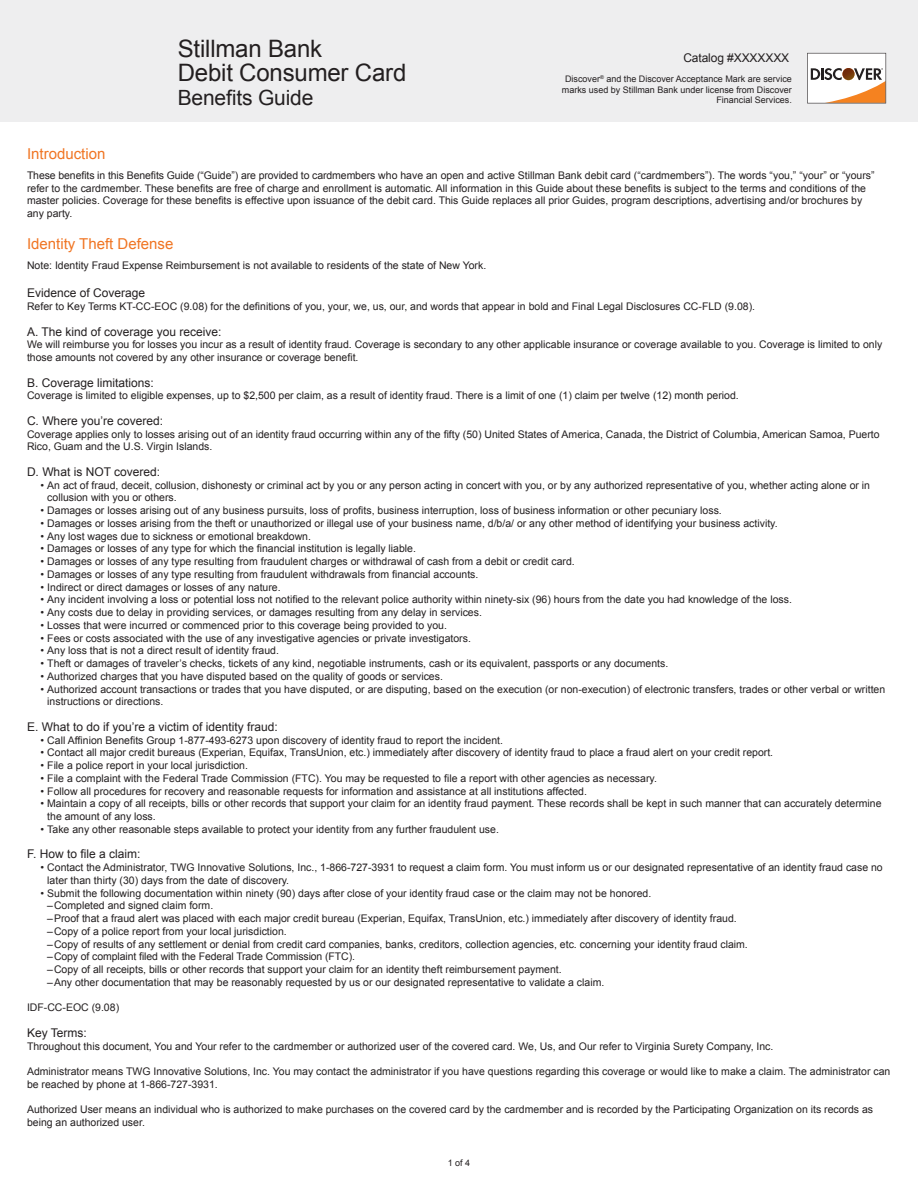
<style>
.page{position:relative;width:918px;height:1188px;background:#fff}
.page>*{position:absolute;margin:0;border:0;box-sizing:border-box;transform-origin:0 0}
.BODY{font:24px "Arial";letter-spacing:-.01em;color:#231f20}
.BODY-2{font:21px "Arial";letter-spacing:-.01em;color:#231f20}
.HEAD_-_ORG{font:15px "Arial";color:#f07523}
.SUB{font:12px "Arial";color:#231f20}
.BODY-3{font:12px "Arial";letter-spacing:-.01em;color:#231f20}
.LIST_-_01_bullets{font:10.5px/12.8px "Arial";color:#231f20}
.BODY-4{font:10.5px/12.8px "Arial";color:#231f20}
.SUB-2{font:10.5px "Arial";color:#231f20}
.HEAD_-_ORG-2{font:10.5px "Arial";color:#231f20}
.BODY-5{font:9px/10.5px "Arial";color:#231f20;text-align:right}
</style>
<div class="page">
<div style="left:0;top:0;width:918px;height:122px;background:#eeeeef"></div>
<svg style="left:807px;top:53px;width:79px;height:50px;background:#e0cfc0"></svg>
<p class="BODY" style="left:178px;top:33px;width:146px">Stillman Bank</p>
<p class="BODY" style="left:178px;top:57px;width:230px">Debit Consumer Card</p>
<p class="BODY-2" style="left:178px;top:84px;width:137px">Benefits Guide</p>
<p class="BODY-3" style="left:683px;top:50px;width:107px">Catalog #XXXXXXX</p>
<p class="BODY-5" style="left:562px;top:74px;width:232px">Discover<sup>®</sup> and the Discover Acceptance Mark are service marks used by Stillman Bank under license from Discover<br>Financial Services.</p>
<p class="HEAD_-_ORG" style="left:27px;top:144px;width:80px">Introduction</p>
<p class="BODY-4" style="left:27px;top:169px;width:849px">These benefits in this Benefits Guide (“Guide”) are provided to cardmembers who have an open and active Stillman Bank debit card (“cardmembers”). The words “you,” “your” or “yours” refer to the cardmember. These benefits are free of charge and enrollment is automatic. All information in this Guide about these benefits is subject to the terms and conditions of the master policies. Coverage for these benefits is effective upon issuance of the debit card. This Guide replaces all prior Guides, program descriptions, advertising and/or brochures by any party.</p>
<p class="HEAD_-_ORG" style="left:27px;top:234px;width:148px">Identity Theft Defense</p>
<p class="HEAD_-_ORG-2" style="left:27px;top:258px;width:461px">Note: Identity Fraud Expense Reimbursement is not available to residents of the state of New York.</p>
<p class="SUB" style="left:27px;top:285px;width:120px">Evidence of Coverage</p>
<p class="BODY-4" style="left:27px;top:300px;width:730px">Refer to Key Terms KT-CC-EOC (9.08) for the definitions of you, your, we, us, our, and words that appear in bold and Final Legal Disclosures CC-FLD (9.08).</p>
<p class="SUB" style="left:27px;top:324px;width:196px">A. The kind of coverage you receive:</p>
<p class="BODY-4" style="left:27px;top:338px;width:857px">We will reimburse you for losses you incur as a result of identity fraud. Coverage is secondary to any other applicable insurance or coverage available to you. Coverage is limited to only those amounts not covered by any other insurance or coverage benefit.</p>
<p class="SUB" style="left:27px;top:375px;width:128px">B. Coverage limitations:</p>
<p class="SUB-2" style="left:27px;top:389px;width:713px">Coverage is limited to eligible expenses, up to $2,500 per claim, as a result of identity fraud. There is a limit of one (1) claim per twelve (12) month period.</p>
<p class="SUB" style="left:27px;top:413px;width:138px">C. Where you’re covered:</p>
<p class="BODY-4" style="left:27px;top:428px;width:854px">Coverage applies only to losses arising out of an identity fraud occurring within any of the fifty (50) United States of America, Canada, the District of Columbia, American Samoa, Puerto<br>Rico, Guam and the U.S. Virgin Islands.</p>
<p class="SUB" style="left:27px;top:464px;width:135px">D. What is NOT covered:</p>
<p class="LIST_-_01_bullets" style="left:47px;top:479px;width:824px;text-indent:-7px">• An act of fraud, deceit, collusion, dishonesty or criminal act by you or any person acting in concert with you, or by any authorized representative of you, whether acting alone or in collusion with you or others.</p>
<p class="LIST_-_01_bullets" style="left:40px;top:504px;width:683px">• Damages or losses arising out of any business pursuits, loss of profits, business interruption, loss of business information or other pecuniary loss.</p>
<p class="LIST_-_01_bullets" style="left:40px;top:517px;width:739px">• Damages or losses arising from the theft or unauthorized or illegal use of your business name, d/b/a/ or any other method of identifying your business activity.</p>
<p class="LIST_-_01_bullets" style="left:40px;top:530px;width:272px">• Any lost wages due to sickness or emotional breakdown.</p>
<p class="LIST_-_01_bullets" style="left:40px;top:542px;width:377px">• Damages or losses of any type for which the financial institution is legally liable.</p>
<p class="LIST_-_01_bullets" style="left:40px;top:555px;width:536px">• Damages or losses of any type resulting from fraudulent charges or withdrawal of cash from a debit or credit card.</p>
<p class="LIST_-_01_bullets" style="left:40px;top:568px;width:439px">• Damages or losses of any type resulting from fraudulent withdrawals from financial accounts.</p>
<p class="LIST_-_01_bullets" style="left:40px;top:581px;width:242px">• Indirect or direct damages or losses of any nature.</p>
<p class="LIST_-_01_bullets" style="left:40px;top:593px;width:753px">• Any incident involving a loss or potential loss not notified to the relevant police authority within ninety-six (96) hours from the date you had knowledge of the loss.</p>
<p class="LIST_-_01_bullets" style="left:40px;top:606px;width:443px">• Any costs due to delay in providing services, or damages resulting from any delay in services.</p>
<p class="LIST_-_01_bullets" style="left:40px;top:619px;width:408px">• Losses that were incurred or commenced prior to this coverage being provided to you.</p>
<p class="LIST_-_01_bullets" style="left:40px;top:632px;width:432px">• Fees or costs associated with the use of any investigative agencies or private investigators.</p>
<p class="LIST_-_01_bullets" style="left:40px;top:644px;width:240px">• Any loss that is not a direct result of identity fraud.</p>
<p class="LIST_-_01_bullets" style="left:40px;top:657px;width:629px">• Theft or damages of traveler’s checks, tickets of any kind, negotiable instruments, cash or its equivalent, passports or any documents.</p>
<p class="LIST_-_01_bullets" style="left:40px;top:670px;width:404px">• Authorized charges that you have disputed based on the quality of goods or services.</p>
<p class="LIST_-_01_bullets" style="left:47px;top:683px;width:840px;text-indent:-7px">• Authorized account transactions or trades that you have disputed, or are disputing, based on the execution (or non-execution) of electronic transfers, trades or other verbal or written instructions or directions.</p>
<p class="SUB" style="left:27px;top:719px;width:252px">E. What to do if you’re a victim of identity fraud:</p>
<p class="LIST_-_01_bullets" style="left:40px;top:734px;width:464px">• Call Affinion Benefits Group 1-877-493-6273 upon discovery of identity fraud to report the incident.</p>
<p class="LIST_-_01_bullets" style="left:40px;top:746px;width:734px">• Contact all major credit bureaus (Experian, Equifax, TransUnion, etc.) immediately after discovery of identity fraud to place a fraud alert on your credit report.</p>
<p class="LIST_-_01_bullets" style="left:40px;top:759px;width:209px">• File a police report in your local jurisdiction.</p>
<p class="LIST_-_01_bullets" style="left:40px;top:772px;width:618px">• File a complaint with the Federal Trade Commission (FTC). You may be requested to file a report with other agencies as necessary.</p>
<p class="LIST_-_01_bullets" style="left:40px;top:785px;width:548px">• Follow all procedures for recovery and reasonable requests for information and assistance at all institutions affected.</p>
<p class="LIST_-_01_bullets" style="left:47px;top:797px;width:836px;text-indent:-7px">• Maintain a copy of all receipts, bills or other records that support your claim for an identity fraud payment. These records shall be kept in such manner that can accurately determine the amount of any loss.</p>
<p class="LIST_-_01_bullets" style="left:40px;top:823px;width:460px">• Take any other reasonable steps available to protect your identity from any further fraudulent use.</p>
<p class="SUB" style="left:27px;top:846px;width:115px">F. How to file a claim:</p>
<p class="LIST_-_01_bullets" style="left:47px;top:861px;width:837px;text-indent:-7px">• Contact the Administrator, TWG Innovative Solutions, Inc., 1-866-727-3931 to request a claim form. You must inform us or our designated representative of an identity fraud case no later than thirty (30) days from the date of discovery.</p>
<p class="LIST_-_01_bullets" style="left:40px;top:887px;width:612px">• Submit the following documentation within ninety (90) days after close of your identity fraud case or the claim may not be honored.</p>
<p class="BODY-4" style="left:47px;top:899px;width:168px">–Completed and signed claim form.</p>
<p class="BODY-4" style="left:47px;top:912px;width:691px">–Proof that a fraud alert was placed with each major credit bureau (Experian, Equifax, TransUnion, etc.) immediately after discovery of identity fraud.</p>
<p class="BODY-4" style="left:47px;top:925px;width:241px">–Copy of a police report from your local jurisdiction.</p>
<p class="BODY-4" style="left:47px;top:938px;width:702px">–Copy of results of any settlement or denial from credit card companies, banks, creditors, collection agencies, etc. concerning your identity fraud claim.</p>
<p class="BODY-4" style="left:47px;top:950px;width:309px">–Copy of complaint filed with the Federal Trade Commission (FTC).</p>
<p class="BODY-4" style="left:47px;top:963px;width:516px">–Copy of all receipts, bills or other records that support your claim for an identity theft reimbursement payment.</p>
<p class="BODY-4" style="left:47px;top:976px;width:559px">–Any other documentation that may be reasonably requested by us or our designated representative to validate a claim.</p>
<p class="BODY-4" style="left:27px;top:1001px;width:94px">IDF-CC-EOC (9.08)</p>
<p class="SUB" style="left:27px;top:1025px;width:61px">Key Terms:</p>
<p class="BODY-4" style="left:27px;top:1040px;width:748px">Throughout this document, You and Your refer to the cardmember or authorized user of the covered card. We, Us, and Our refer to Virginia Surety Company, Inc.</p>
<p class="BODY-4" style="left:27px;top:1065px;width:865px">Administrator means TWG Innovative Solutions, Inc. You may contact the administrator if you have questions regarding this coverage or would like to make a claim. The administrator can be reached by phone at 1-866-727-3931.</p>
<p class="BODY-4" style="left:27px;top:1103px;width:848px">Authorized User means an individual who is authorized to make purchases on the covered card by the cardmember and is recorded by the Participating Organization on its records as being an authorized user.</p>
<p class="BODY-5" style="left:448px;top:1157px;width:24px">1 of 4</p>
</div>
